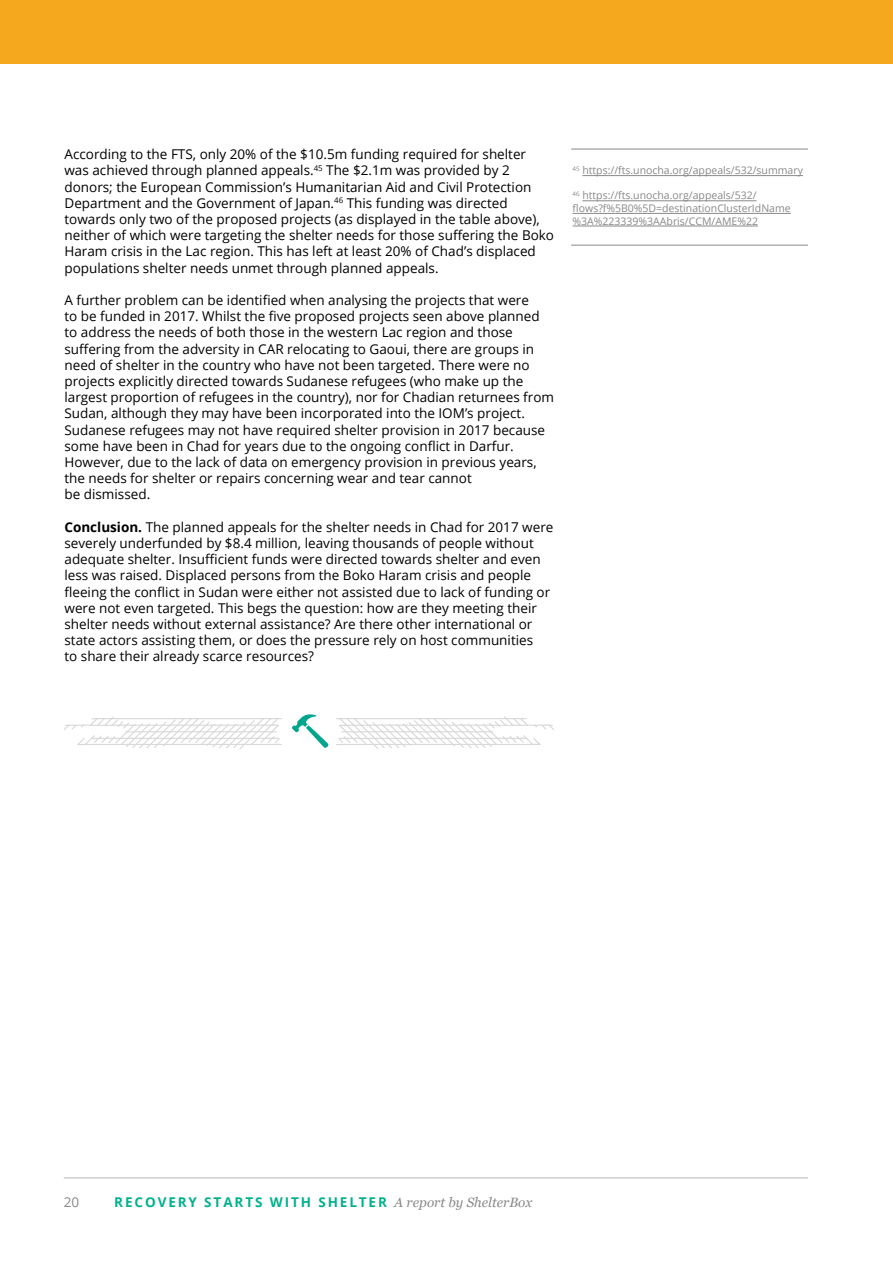
<style>
.page{position:relative;width:893px;height:1263px;background:#fff}
.page>*{position:absolute;margin:0;border:0;box-sizing:border-box;transform-origin:0 0}
.t1{font:13.5px/16.2px "Open Sans";color:#000}
.t2{font:700 13.5px "Open Sans";letter-spacing:.14em;color:#00b18d}
.t3{font:13.5px "Open Sans";color:#8a8888}
.t4{font:10.5px/12.6px "Open Sans";color:#8a8888}
.s1{font-weight:700}
.s2{font-family:"Georgia";font-weight:400;font-style:italic;color:#8a8888}
</style>
<div class="page">
<hr style="left:64px;top:1178px;width:744px;height:1px;background:#b3b4b4">
<hr style="left:582px;top:175px;width:221px;height:1px;background:#8a8888">
<hr style="left:582px;top:201px;width:175px;height:1px;background:#8a8888">
<hr style="left:573px;top:213px;width:218px;height:1px;background:#8a8888">
<hr style="left:573px;top:226px;width:185px;height:1px;background:#8a8888">
<div style="left:0;top:0;width:893px;height:64px;background:#f5a81d"></div>
<hr style="left:571px;top:245px;width:237px;height:1px;background:#8a8888">
<hr style="left:571px;top:149px;width:237px;height:1px;background:#8a8888">
<svg style="left:336px;top:716px;width:218px;height:33px"></svg>
<svg style="left:64px;top:716px;width:218px;height:33px"></svg>
<svg style="left:292px;top:714px;width:37px;height:34px"></svg>
<p class="t1" style="left:64px;top:146px;width:491px">According to the FTS, only 20% of the $10.5m funding required for shelter<br>was achieved through planned appeals.<sup>45</sup> The $2.1m was provided by 2 donors; the European Commission’s Humanitarian Aid and Civil Protection Department and the Government of Japan.<sup>46</sup> This funding was directed towards only two of the proposed projects (as displayed in the table above), neither of which were targeting the shelter needs for those suffering the Boko Haram crisis in the Lac region. This has left at least 20% of Chad’s displaced populations shelter needs unmet through planned appeals.</p>
<p class="t1" style="left:64px;top:292px;width:491px">A further problem can be identified when analysing the projects that were<br>to be funded in 2017. Whilst the five proposed projects seen above planned to address the needs of both those in the western Lac region and those suffering from the adversity in CAR relocating to Gaoui, there are groups in need of shelter in the country who have not been targeted. There were no projects explicitly directed towards Sudanese refugees (who make up the largest proportion of refugees in the country), nor for Chadian returnees from Sudan, although they may have been incorporated into the IOM’s project.<br>Sudanese refugees may not have required shelter provision in 2017 because some have been in Chad for years due to the ongoing conflict in Darfur.<br>However, due to the lack of data on emergency provision in previous years, the needs for shelter or repairs concerning wear and tear cannot<br>be dismissed.</p>
<p class="t1" style="left:64px;top:518px;width:490px"><span class="s1">Conclusion.</span> The planned appeals for the shelter needs in Chad for 2017 were severely underfunded by $8.4 million, leaving thousands of people without adequate shelter. Insufficient funds were directed towards shelter and even less was raised. Displaced persons from the Boko Haram crisis and people fleeing the conflict in Sudan were either not assisted due to lack of funding or were not even targeted. This begs the question: how are they meeting their shelter needs without external assistance? Are there other international or state actors assisting them, or does the pressure rely on host communities<br>to share their already scarce resources?</p>
<p class="t4" style="left:573px;top:164px;width:232px"><sup>45</sup> https://fts.unocha.org/appeals/532/summary</p>
<p class="t4" style="left:573px;top:189px;width:220px"><sup>46</sup> https://fts.unocha.org/appeals/532/ flows?f%5B0%5D=destinationClusterIdName %3A%223339%3AAbris/CCM/AME%22</p>
<p class="t3" style="left:64px;top:1193px;width:17px">20</p>
<p class="t2" style="left:114px;top:1193px;width:419px">RECOVERY STARTS WITH SHELTER <span class="s2">A report by ShelterBox</span></p>
</div>
